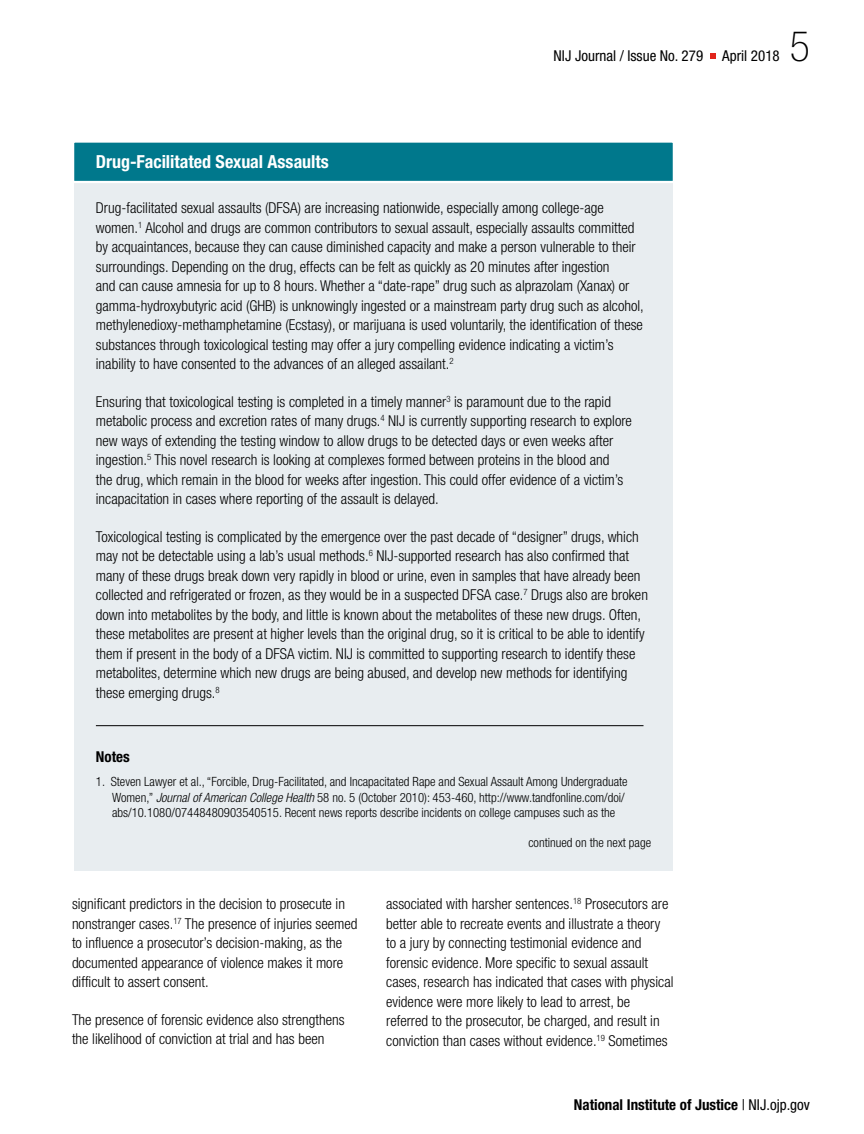
<style>
.page{position:relative;width:864px;height:1134px;background:#fff}
.page>*{position:absolute;margin:0;border:0;box-sizing:border-box;transform-origin:0 0}
.t1{font:100 condensed 42px "Helvetica Neue LT Std";color:#000}
.t2{font:700 condensed 18px "Helvetica Neue LT Std";letter-spacing:-.005em;color:#fff}
.t3{font:300 condensed 15px/19.5px "Helvetica Neue LT Std";color:#000}
.t4{font:700 condensed 15px "Helvetica Neue LT Std";color:#000}
.t5{font:condensed 15px "Helvetica Neue LT Std";color:#000}
.Notes{font:300 condensed 12.75px/15.3px "Helvetica Neue LT Std";color:#000}
.s1{font-style:italic}
.s2{font-weight:400}
</style>
<div class="page">
<svg style="left:710px;top:53px;width:6px;height:5px"></svg>
<div style="left:74px;top:181px;width:599px;height:689px;background:#e8edf0"></div>
<hr style="left:96px;top:725px;width:548px;height:1px;background:#000">
<svg style="left:74px;top:142px;width:599px;height:41px;background:#118193"></svg>
<p class="t5" style="left:554px;top:48px;width:151px">NIJ Journal / Issue No. 279</p>
<p class="t5" style="left:722px;top:48px;width:59px">April 2018</p>
<h1 class="t1" style="left:790px;top:23px;width:22px">5</h1>
<h2 class="t2" style="left:96px;top:151px;width:235px">Drug-Facilitated Sexual Assaults</h2>
<p class="t3" style="left:96px;top:198px;width:549px">Drug-facilitated sexual assaults (DFSA) are increasing nationwide, especially among college-age women.<sup>1</sup> Alcohol and drugs are common contributors to sexual assault, especially assaults committed by acquaintances, because they can cause diminished capacity and make a person vulnerable to their surroundings. Depending on the drug, effects can be felt as quickly as 20 minutes after ingestion<br>and can cause amnesia for up to 8 hours. Whether a “date-rape” drug such as alprazolam (Xanax) or gamma-hydroxybutyric acid (GHB) is unknowingly ingested or a mainstream party drug such as alcohol, methylenedioxy-methamphetamine (Ecstasy), or marijuana is used voluntarily, the identification of these substances through toxicological testing may offer a jury compelling evidence indicating a victim’s inability to have consented to the advances of an alleged assailant.<sup>2</sup></p>
<p class="t3" style="left:96px;top:392px;width:538px">Ensuring that toxicological testing is completed in a timely manner<sup>3</sup> is paramount due to the rapid metabolic process and excretion rates of many drugs.<sup>4</sup> NIJ is currently supporting research to explore new ways of extending the testing window to allow drugs to be detected days or even weeks after ingestion.<sup>5</sup> This novel research is looking at complexes formed between proteins in the blood and<br>the drug, which remain in the blood for weeks after ingestion. This could offer evidence of a victim’s incapacitation in cases where reporting of the assault is delayed.</p>
<p class="t3" style="left:96px;top:527px;width:554px">Toxicological testing is complicated by the emergence over the past decade of “designer” drugs, which may not be detectable using a lab’s usual methods.<sup>6</sup> NIJ-supported research has also confirmed that many of these drugs break down very rapidly in blood or urine, even in samples that have already been collected and refrigerated or frozen, as they would be in a suspected DFSA case.<sup>7</sup> Drugs also are broken down into metabolites by the body, and little is known about the metabolites of these new drugs. Often, these metabolites are present at higher levels than the original drug, so it is critical to be able to identify them if present in the body of a DFSA victim. NIJ is committed to supporting research to identify these metabolites, determine which new drugs are being abused, and develop new methods for identifying these emerging drugs.<sup>8</sup></p>
<h3 class="t4" style="left:96px;top:748px;width:35px">Notes</h3>
<p class="Notes" style="left:112px;top:774px;width:517px;text-indent:-16px">1. Steven Lawyer et al., “Forcible, Drug-Facilitated, and Incapacitated Rape and Sexual Assault Among Undergraduate<br>Women,” <span class="s1">Journal of American College Health</span> 58 no. 5 (October 2010): 453-460, http://www.tandfonline.com/doi/ abs/10.1080/07448480903540515. Recent news reports describe incidents on college campuses such as the</p>
<p class="Notes" style="left:528px;top:835px;width:124px">continued on the next page</p>
<p class="t3" style="left:72px;top:894px;width:287px">significant predictors in the decision to prosecute in nonstranger cases.<sup>17</sup> The presence of injuries seemed to influence a prosecutor’s decision-making, as the documented appearance of violence makes it more difficult to assert consent.</p>
<p class="t3" style="left:72px;top:1010px;width:274px">The presence of forensic evidence also strengthens the likelihood of conviction at trial and has been</p>
<p class="t3" style="left:386px;top:894px;width:289px">associated with harsher sentences.<sup>18</sup> Prosecutors are better able to recreate events and illustrate a theory to a jury by connecting testimonial evidence and forensic evidence. More specific to sexual assault cases, research has indicated that cases with physical evidence were more likely to lead to arrest, be referred to the prosecutor, be charged, and result in conviction than cases without evidence.<sup>19</sup> Sometimes</p>
<p class="t4" style="left:574px;top:1095px;width:238px">National Institute of Justice <span class="s2">| NIJ.ojp.gov</span></p>
</div>
